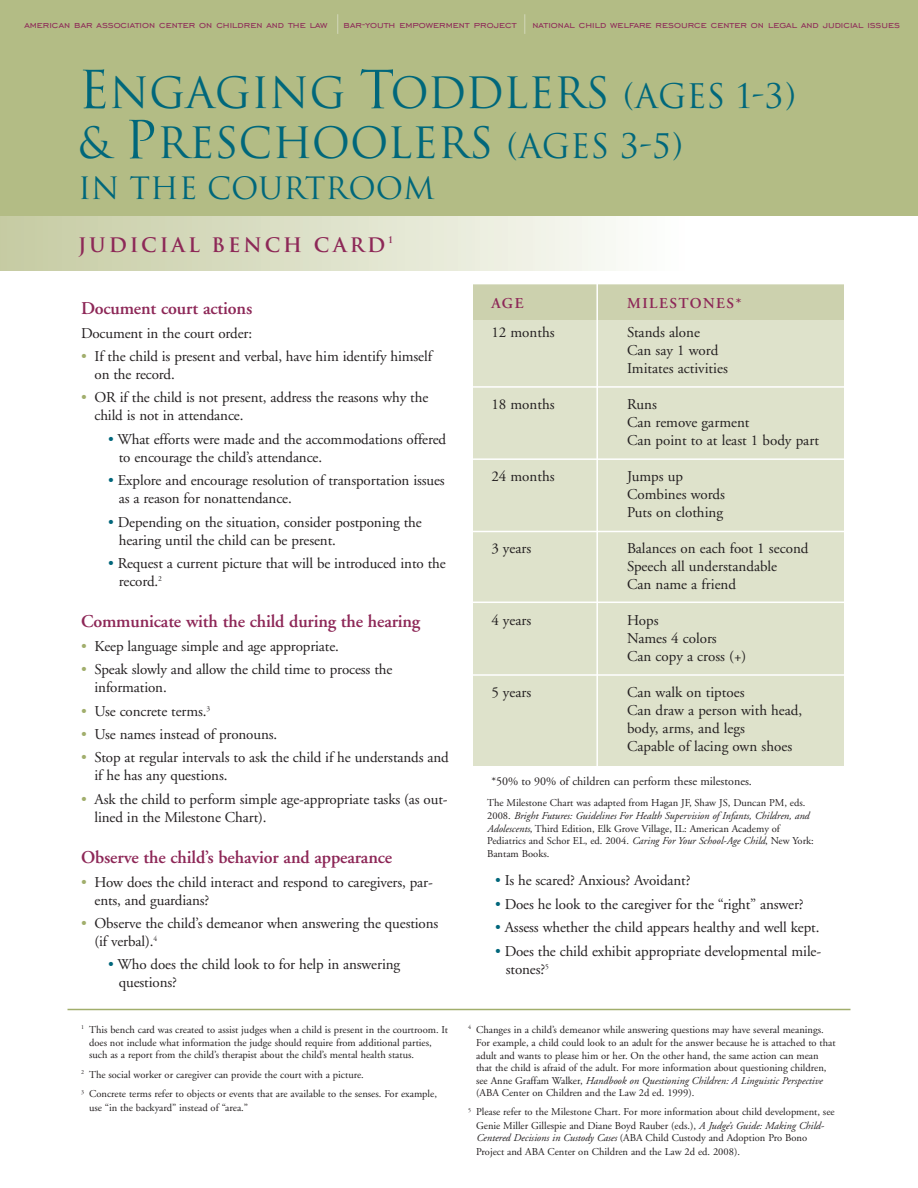
<style>
.page{position:relative;width:918px;height:1188px;background:#fff}
.page>*{position:absolute;margin:0;border:0;box-sizing:border-box;transform-origin:0 0}
.t1{font:42px/50.1px "Trajan";color:#00677b}
.t2{font:30px "Trajan";color:#00677b}
.t3{font:700 19.5px "Trajan";letter-spacing:.15em;color:#8d2857}
.t4{font:600 18px "Adobe Garamond";letter-spacing:-.01em;color:#8d2757}
.t5{font:15px/18px "Adobe Garamond";letter-spacing:-.01em;color:#231f20}
.t6{font:600 15px "Adobe Garamond";letter-spacing:.1em;color:#8d2757}
.t7{font:12px "Engravers Gothic BT";color:#8d2857}
.t8{font:12px "Adobe Garamond";color:#231f20}
.t9{font:10.5px/12.8px "Adobe Garamond";color:#231f20}
.t10{font:700 9px "Trajan";color:#8d2857}
.s1{font-size:51.15px}
.s2{font-size:33px}
.s3{color:#a1ae6c}
.s4{color:#00667b}
.s5{font-style:italic}
</style>
<div class="page">
<div style="left:474px;top:284px;width:370px;height:482px;background:#dee2cb"></div>
<div style="left:474px;top:286px;width:370px;height:34px;background:#ccd1ae"></div>
<div style="left:0;top:94px;width:713px;height:176px;background:linear-gradient(to right,#c4caa1,#fff)"></div>
<div style="left:0;top:0;width:918px;height:216px;background:#b3bc85"></div>
<svg style="left:524px;top:14px;width:1px;height:20px"></svg>
<svg style="left:337px;top:14px;width:1px;height:20px"></svg>
<hr style="left:467px;top:386px;width:383px;height:2px;background:#fff">
<hr style="left:466px;top:458px;width:382px;height:2px;background:#fff">
<hr style="left:465px;top:531px;width:383px;height:1px;background:#fff">
<hr style="left:467px;top:602px;width:383px;height:1px;background:#fff">
<hr style="left:596px;top:274px;width:2px;height:498px;background:#fff">
<hr style="left:68px;top:1009px;width:782px;height:1px;background:#a1ae6c">
<hr style="left:468px;top:674px;width:382px;height:2px;background:#fff">
<p class="t7" style="left:24px;top:16px;width:305px">american bar association center on children and the law</p>
<p class="t7" style="left:344px;top:16px;width:174px">bar-youth empowerment project</p>
<p class="t7" style="left:533px;top:16px;width:369px">national child welfare resource center on legal and judicial issues</p>
<h1 class="t1" style="left:78px;top:69px;width:719px"><span class="s1">E</span>NGAGING <span class="s1">T</span>ODDLERS <span class="s2">(AGES 1-3) </span>&amp; <span class="s1">P</span>RESCHOOLERS <span class="s2">(AGES 3-5)</span></h1>
<h2 class="t2" style="left:78px;top:171px;width:358px">IN THE COURTROOM</h2>
<h3 class="t3" style="left:78px;top:234px;width:309px">JUDICIAL BENCH CARD</h3>
<p class="t10" style="left:388px;top:234px;width:6px">1</p>
<p class="t4" style="left:81px;top:301px;width:173px">Document court actions</p>
<p class="t5" style="left:81px;top:325px;width:173px">Document in the court order:</p>
<p class="t5" style="left:94px;top:348px;width:339px;text-indent:-14px"><span class="s3">•</span> If the child is present and verbal, have him identify himself on the record.</p>
<p class="t5" style="left:94px;top:390px;width:335px;text-indent:-14px"><span class="s3">•</span> OR if the child is not present, address the reasons why the child is not in attendance.</p>
<p class="t5" style="left:119px;top:431px;width:329px;text-indent:-11px"><span class="s4">•</span> What efforts were made and the accommodations offered to encourage the child’s attendance.</p>
<p class="t5" style="left:119px;top:473px;width:328px;text-indent:-11px"><span class="s4">•</span> Explore and encourage resolution of transportation issues as a reason for nonattendance.</p>
<p class="t5" style="left:119px;top:514px;width:305px;text-indent:-11px"><span class="s4">•</span> Depending on the situation, consider postponing the hearing until the child can be present.</p>
<p class="t5" style="left:119px;top:555px;width:328px;text-indent:-11px"><span class="s4">•</span> Request a current picture that will be introduced into the record.<sup>2</sup></p>
<p class="t4" style="left:81px;top:614px;width:341px">Communicate with the child during the hearing</p>
<p class="t5" style="left:81px;top:638px;width:259px"><span class="s3">•</span> Keep language simple and age appropriate.</p>
<p class="t5" style="left:94px;top:662px;width:299px;text-indent:-14px"><span class="s3">•</span> Speak slowly and allow the child time to process the information.</p>
<p class="t5" style="left:81px;top:703px;width:131px"><span class="s3">•</span> Use concrete terms.<sup>3</sup></p>
<p class="t5" style="left:81px;top:726px;width:198px"><span class="s3">•</span> Use names instead of pronouns.</p>
<p class="t5" style="left:94px;top:750px;width:356px;text-indent:-14px"><span class="s3">•</span> Stop at regular intervals to ask the child if he understands and if he has any questions.</p>
<p class="t5" style="left:94px;top:791px;width:355px;text-indent:-14px"><span class="s3">•</span> Ask the child to perform simple age-appropriate tasks (as out&shy;lined in the Milestone Chart).</p>
<p class="t4" style="left:81px;top:850px;width:313px">Observe the child’s behavior and appearance</p>
<p class="t5" style="left:94px;top:874px;width:340px;text-indent:-14px"><span class="s3">•</span> How does the child interact and respond to caregivers, par&shy;ents, and guardians?</p>
<p class="t5" style="left:94px;top:915px;width:345px;text-indent:-14px"><span class="s3">•</span> Observe the child’s demeanor when answering the questions (if verbal).<sup>4</sup></p>
<p class="t5" style="left:119px;top:957px;width:283px;text-indent:-11px"><span class="s4">•</span> Who does the child look to for help in answering questions?</p>
<p class="t9" style="left:89px;top:1024px;width:361px;text-indent:-8px"><sup>1</sup> This bench card was created to assist judges when a child is present in the courtroom. It does not include what information the judge should require from additional parties, such as a report from the child’s therapist about the child’s mental health status.</p>
<p class="t9" style="left:81px;top:1065px;width:357px;line-height:19.8px"><sup>2</sup> The social worker or caregiver can provide the court with a picture.<br><sup>3</sup> Concrete terms refer to objects or events that are available to the senses. For example,</p>
<p class="t9" style="left:89px;top:1102px;width:161px">use “in the backyard” instead of “area.”</p>
<p class="t6" style="left:491px;top:297px;width:34px">AGE</p>
<p class="t6" style="left:627px;top:297px;width:116px">MILESTONES*</p>
<p class="t5" style="left:491px;top:324px;width:65px">12 months</p>
<p class="t5" style="left:627px;top:324px;width:102px">Stands alone<br>Can say 1 word<br>Imitates activities</p>
<p class="t5" style="left:491px;top:396px;width:65px">18 months</p>
<p class="t5" style="left:627px;top:396px;width:194px">Runs<br>Can remove garment<br>Can point to at least 1 body part</p>
<p class="t5" style="left:491px;top:468px;width:65px">24 months</p>
<p class="t5" style="left:627px;top:468px;width:100px">Jumps up<br>Combines words<br>Puts on clothing</p>
<p class="t5" style="left:491px;top:540px;width:41px">3 years</p>
<p class="t5" style="left:627px;top:540px;width:183px">Balances on each foot 1 second<br>Speech all understandable<br>Can name a friend</p>
<p class="t5" style="left:491px;top:612px;width:41px">4 years</p>
<p class="t5" style="left:627px;top:612px;width:121px">Hops<br>Names 4 colors<br>Can copy a cross (+)</p>
<p class="t5" style="left:491px;top:684px;width:41px">5 years</p>
<p class="t5" style="left:627px;top:684px;width:177px">Can walk on tiptoes<br>Can draw a person with head, body, arms, and legs<br>Capable of lacing own shoes</p>
<p class="t8" style="left:491px;top:776px;width:262px">*50% to 90% of children can perform these milestones.</p>
<p class="t9" style="left:487px;top:798px;width:328px">The Milestone Chart was adapted from Hagan JF, Shaw JS, Duncan PM, eds.<br>2008. <span class="s5">Bright Futures: Guidelines For Health Supervision of Infants, Children, and Adolescents</span>, Third Edition, Elk Grove Village, IL: American Academy of Pediatrics and Schor EL, ed. 2004. <span class="s5">Caring For Your School-Age Child</span>, New York:<br>Bantam Books.</p>
<p class="t5" style="left:495px;top:873px;width:197px"><span class="s4">•</span> Is he scared? Anxious? Avoidant?</p>
<p class="t5" style="left:495px;top:896px;width:310px"><span class="s4">•</span> Does he look to the caregiver for the “right” answer?</p>
<p class="t5" style="left:495px;top:920px;width:326px"><span class="s4">•</span> Assess whether the child appears healthy and well kept.</p>
<p class="t5" style="left:506px;top:943px;width:317px;text-indent:-11px"><span class="s4">•</span> Does the child exhibit appropriate developmental mile&shy;stones?<sup>5</sup></p>
<p class="t9" style="left:476px;top:1024px;width:361px;text-indent:-8px"><sup>4</sup> Changes in a child’s demeanor while answering questions may have several meanings.<br>For example, a child could look to an adult for the answer because he is attached to that adult and wants to please him or her. On the other hand, the same action can mean that the child is afraid of the adult. For more information about questioning children, see Anne Graffam Walker, <span class="s5">Handbook on Questioning Children: A Linguistic Perspective </span>(ABA Center on Children and the Law 2d ed. 1999).</p>
<p class="t9" style="left:476px;top:1107px;width:360px;text-indent:-8px"><sup>5</sup> Please refer to the Milestone Chart. For more information about child development, see<br>Genie Miller Gillespie and Diane Boyd Rauber (eds.), <span class="s5">A Judge’s Guide: Making Child-<br>Centered Decisions in Custody Cases</span> (ABA Child Custody and Adoption Pro Bono</p>
<p class="t9" style="left:476px;top:1146px;width:265px">Project and ABA Center on Children and the Law 2d ed. 2008).</p>
</div>
